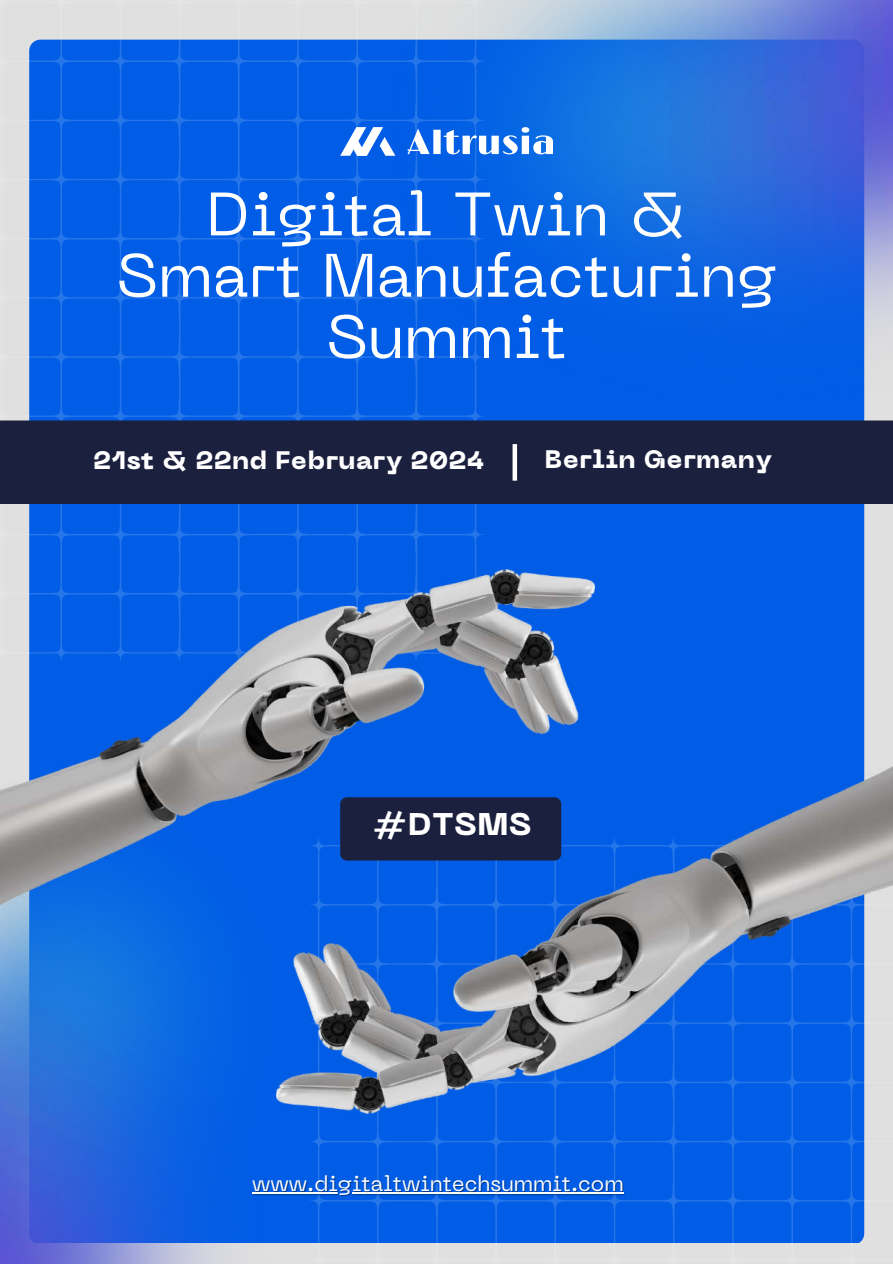
<style>
.page{position:relative;width:893px;height:1264px;background:#fff}
.page>*{position:absolute;margin:0;border:0;box-sizing:border-box;transform-origin:0 0}
.t1{font:60.75px/61.3px "PP Neue Machina";color:#fff;text-align:center}
.t2{font:800 31.2px "PP Neue Machina";letter-spacing:.025em;color:#fff}
.t3{font:800 25.2px "PP Neue Machina";letter-spacing:.025em;color:#fff}
.t4{font:21.3px "PP Neue Machina";color:#fff}
</style>
<div class="page">
<img style="left:0;top:0;width:892px;height:1263px">
<hr style="left:252px;top:1192px;width:371px;height:1px;background:#fff">
<img style="left:0;top:569px;width:594px;height:335px">
<p class="t1" style="left:117px;top:189px;width:661px">Digital Twin &amp;<br>Smart Manufacturing<br>Summit</p>
<p class="t3" style="left:93px;top:450px;width:392px">21st &amp; 22nd February 2024</p>
<p class="t3" style="left:544px;top:449px;width:229px">Berlin Germany</p>
<p class="t2" style="left:372px;top:812px;width:160px">#DTSMS</p>
<p class="t4" style="left:252px;top:1175px;width:373px">www.digitaltwintechsummit.com</p>
</div>
